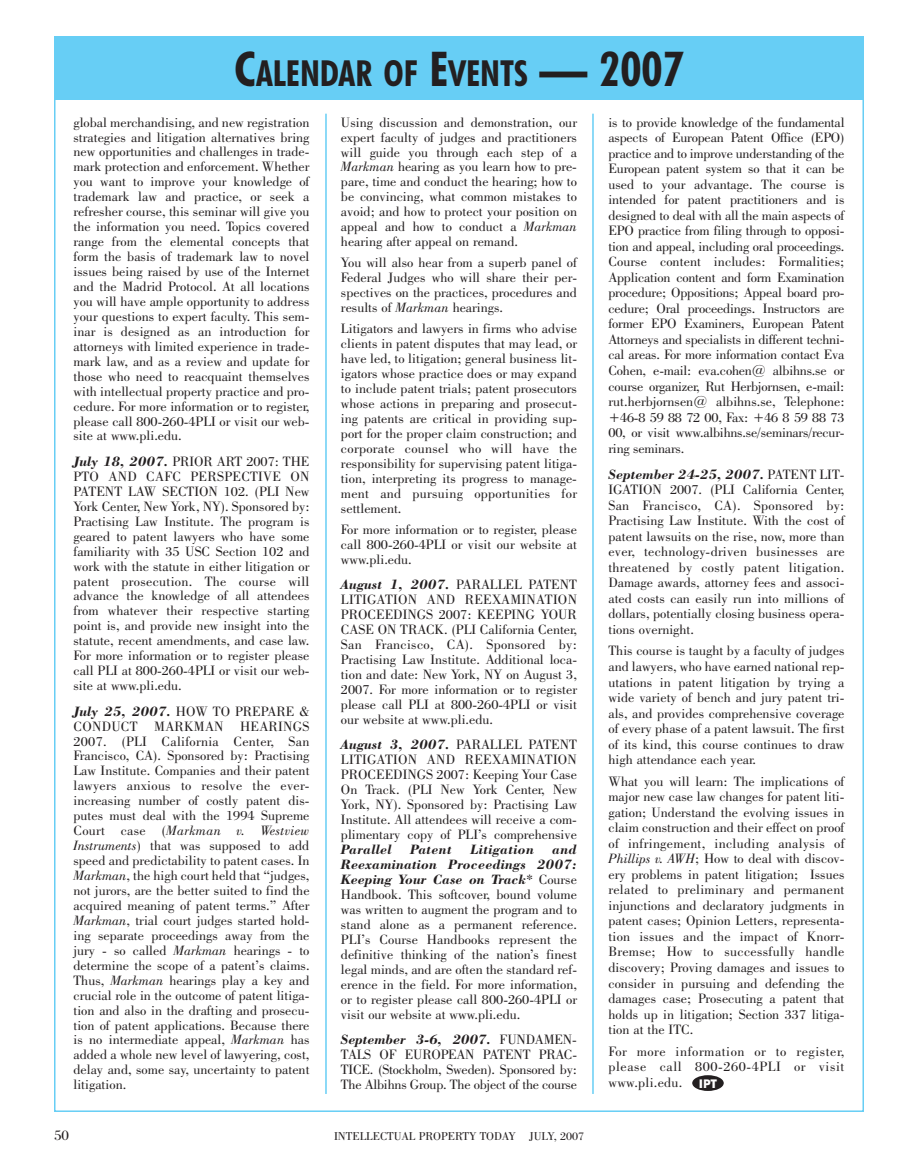
<style>
.page{position:relative;width:918px;height:1175px;background:#fff}
.page>*{position:absolute;margin:0;border:0;box-sizing:border-box;transform-origin:0 0}
.t1{font:36px "Futura Cnd 1 BT Bold";color:#231f20}
.t2{font:15px "Bodoni BT";color:#231f20}
.t3{font:14.25px/15px "Bodoni BT";color:#231f20;text-align:justify}
.t4{font:italic 700 14.25px "Bodoni BT";letter-spacing:.025em;color:#231f20}
.t5{font:12px "Bodoni BT";color:#231f20}
.s1{font-size:48px}
.s2{font-weight:700;font-style:italic}
.s3{font-style:italic}
</style>
<div class="page">
<div style="left:692px;top:1075px;width:32px;height:15px;background:#231f20;border-radius:50%"></div>
<div style="left:54px;top:36px;width:810px;height:63px;background:#67cef5"></div>
<hr style="left:325px;top:114px;width:2px;height:979px;background:#67cef5">
<hr style="left:592px;top:114px;width:2px;height:979px;background:#67cef5">
<h1 class="t1" style="left:234px;top:58px;width:451px"><span class="s1">C</span>ALENDAR OF <span class="s1">E</span>VENTS <span class="s1">— 2007</span></h1>
<p class="t3" style="left:74px;top:116px;width:238px">global merchandising, and new registration strategies and litigation alternatives bring new opportunities and challenges in trade&shy;mark protection and enforcement. Whether you want to improve your knowledge of trademark law and practice, or seek a refresher course, this seminar will give you the information you need. Topics covered range from the elemental concepts that form the basis of trademark law to novel issues being raised by use of the Internet and the Madrid Protocol. At all locations you will have ample opportunity to address your questions to expert faculty. This sem&shy;inar is designed as an introduction for attorneys with limited experience in trade&shy;mark law, and as a review and update for those who need to reacquaint themselves with intellectual property practice and pro&shy;cedure. For more information or to register, please call 800-260-4PLI or visit our web&shy;site at www.pli.edu.</p>
<p class="t3" style="left:74px;top:455px;width:238px"><span class="s2">July 18, 2007.</span> PRIOR ART 2007: THE PTO AND CAFC PERSPECTIVE ON PATENT LAW SECTION 102. (PLI New York Center, New York, NY). Sponsored by:<br>Practising Law Institute. The program is geared to patent lawyers who have some familiarity with 35 USC Section 102 and work with the statute in either litigation or patent prosecution. The course will advance the knowledge of all attendees from whatever their respective starting point is, and provide new insight into the statute, recent amendments, and case law.<br>For more information or to register please call PLI at 800-260-4PLI or visit our web&shy;site at www.pli.edu.</p>
<p class="t3" style="left:73px;top:705px;width:238px"><span class="s2">July 25, 2007.</span> HOW TO PREPARE &amp; CONDUCT MARKMAN HEARINGS 2007. (PLI California Center, San Francisco, CA). Sponsored by: Practising Law Institute. Companies and their patent lawyers anxious to resolve the ever&shy;increasing number of costly patent dis&shy;putes must deal with the 1994 Supreme Court case (<span class="s3">Markman v. Westview Instruments</span>) that was supposed to add speed and predictability to patent cases. In <span class="s3">Markman</span>, the high court held that “judges, not jurors, are the better suited to find the acquired meaning of patent terms.” After <span class="s3">Markman</span>, trial court judges started hold&shy;ing separate proceedings away from the jury - so called <span class="s3">Markman</span> hearings - to determine the scope of a patent’s claims.<br>Thus, <span class="s3">Markman</span> hearings play a key and crucial role in the outcome of patent litiga&shy;tion and also in the drafting and prosecu&shy;tion of patent applications. Because there is no intermediate appeal, <span class="s3">Markman</span> has added a whole new level of lawyering, cost, delay and, some say, uncertainty to patent litigation.</p>
<p class="t3" style="left:341px;top:116px;width:238px">Using discussion and demonstration, our expert faculty of judges and practitioners will guide you through each step of a <span class="s3">Markman</span> hearing as you learn how to pre&shy;pare, time and conduct the hearing; how to be convincing, what common mistakes to avoid; and how to protect your position on appeal and how to conduct a <span class="s3">Markman </span>hearing after appeal on remand.</p>
<p class="t3" style="left:341px;top:257px;width:238px">You will also hear from a superb panel of Federal Judges who will share their per&shy;spectives on the practices, procedures and results of <span class="s3">Markman</span> hearings.</p>
<p class="t3" style="left:341px;top:322px;width:238px">Litigators and lawyers in firms who advise clients in patent disputes that may lead, or have led, to litigation; general business lit&shy;igators whose practice does or may expand to include patent trials; patent prosecutors whose actions in preparing and prosecut&shy;ing patents are critical in providing sup&shy;port for the proper claim construction; and corporate counsel who will have the responsibility for supervising patent litiga&shy;tion, interpreting its progress to manage&shy;ment and pursuing opportunities for settlement.</p>
<p class="t3" style="left:341px;top:523px;width:238px">For more information or to register, please call 800-260-4PLI or visit our website at www.pli.edu.</p>
<p class="t3" style="left:341px;top:578px;width:238px"><span class="s2">August 1, 2007.</span> PARALLEL PATENT LITIGATION AND REEXAMINATION PROCEEDINGS 2007: KEEPING YOUR CASE ON TRACK. (PLI California Center, San Francisco, CA). Sponsored by:<br>Practising Law Institute. Additional loca&shy;tion and date: New York, NY on August 3, 2007. For more information or to register please call PLI at 800-260-4PLI or visit our website at www.pli.edu.</p>
<p class="t3" style="left:341px;top:739px;width:238px"><span class="s2">August 3, 2007.</span> PARALLEL PATENT LITIGATION AND REEXAMINATION PROCEEDINGS 2007: Keeping Your Case On Track. (PLI New York Center, New York, NY). Sponsored by: Practising Law Institute. All attendees will receive a com&shy;plimentary copy of PLI’s comprehensive</p>
<p class="t4" style="left:341px;top:845px;width:52px">Parallel</p>
<p class="t4" style="left:410px;top:845px;width:43px">Patent</p>
<p class="t4" style="left:470px;top:845px;width:65px">Litigation</p>
<p class="t3" style="left:341px;top:843px;width:238px;text-indent:212px"><span class="s2">and Reexamination Proceedings 2007:<br>Keeping Your Case on Track</span>* Course Handbook. This softcover, bound volume was written to augment the program and to stand alone as a permanent reference.<br>PLI’s Course Handbooks represent the definitive thinking of the nation’s finest legal minds, and are often the standard ref&shy;erence in the field. For more information, or to register please call 800-260-4PLI or visit our website at www.pli.edu.</p>
<p class="t3" style="left:341px;top:1033px;width:238px"><span class="s2">September 3-6, 2007.</span> FUNDAMEN-TALS OF EUROPEAN PATENT PRAC-TICE. (Stockholm, Sweden). Sponsored by:<br>The Albihns Group. The object of the course</p>
<p class="t2" style="left:54px;top:1130px;width:16px">50</p>
<p class="t5" style="left:334px;top:1132px;width:252px">INTELLECTUAL PROPERTY TODAY JULY, 2007</p>
<p class="t3" style="left:608px;top:116px;width:238px;line-height:15.5px">is to provide knowledge of the fundamental aspects of European Patent Office (EPO) practice and to improve understanding of the European patent system so that it can be used to your advantage. The course is intended for patent practitioners and is designed to deal with all the main aspects of EPO practice from filing through to opposi&shy;tion and appeal, including oral proceedings.<br>Course content includes: Formalities; Application content and form Examination procedure; Oppositions; Appeal board pro&shy;cedure; Oral proceedings. Instructors are former EPO Examiners, European Patent Attorneys and specialists in different techni&shy;cal areas. For more information contact Eva Cohen, e-mail: eva.cohen@ albihns.se or course organizer, Rut Herbjornsen, e-mail: rut.herbjornsen@ albihns.se, Telephone: +46-8 59 88 72 00, Fax: +46 8 59 88 73<br>00, or visit www.albihns.se/seminars/recur&shy;ring seminars.</p>
<p class="t3" style="left:608px;top:468px;width:238px;line-height:15.5px"><span class="s2">September 24-25, 2007.</span> PATENT LIT-IGATION 2007. (PLI California Center, San Francisco, CA). Sponsored by:<br>Practising Law Institute. With the cost of patent lawsuits on the rise, now, more than ever, technology-driven businesses are threatened by costly patent litigation.<br>Damage awards, attorney fees and associ&shy;ated costs can easily run into millions of dollars, potentially closing business opera&shy;tions overnight.</p>
<p class="t3" style="left:608px;top:644px;width:238px;line-height:15.5px">This course is taught by a faculty of judges and lawyers, who have earned national rep&shy;utations in patent litigation by trying a wide variety of bench and jury patent tri&shy;als, and provides comprehensive coverage of every phase of a patent lawsuit. The first of its kind, this course continues to draw high attendance each year.</p>
<p class="t3" style="left:608px;top:774px;width:238px;line-height:15.5px">What you will learn: The implications of major new case law changes for patent liti&shy;gation; Understand the evolving issues in claim construction and their effect on proof of infringement, including analysis of <span class="s3">Phillips v. AWH</span>; How to deal with discov&shy;ery problems in patent litigation; Issues related to preliminary and permanent injunctions and declaratory judgments in patent cases; Opinion Letters, representa&shy;tion issues and the impact of Knorr-Bremse; How to successfully handle discovery; Proving damages and issues to consider in pursuing and defending the damages case; Prosecuting a patent that holds up in litigation; Section 337 litiga&shy;tion at the ITC.</p>
<p class="t3" style="left:608px;top:1044px;width:238px;line-height:15.5px">For more information or to register, please call 800-260-4PLI or visit www.pli.edu. <sub>IPT</sub></p>
</div>
